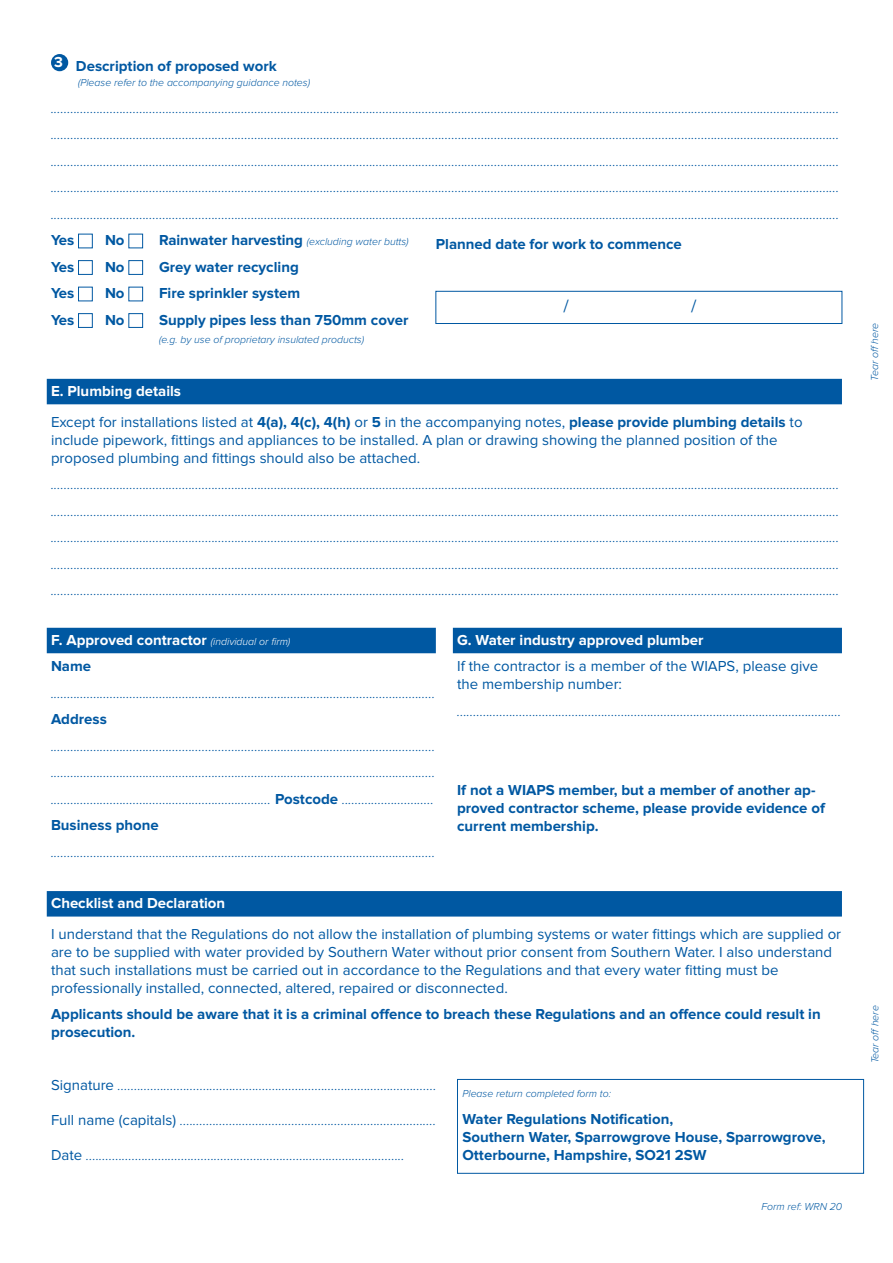
<style>
.page{position:relative;width:893px;height:1263px;background:#fff}
.page>*{position:absolute;margin:0;border:0;box-sizing:border-box;transform-origin:0 0}
.t1{font:18px "Proxima Nova";color:#0058a2}
.t2{font:italic 300 15px/26.5px "Proxima Nova";color:#0058a2;text-align:justify}
.t3{font:15px/18px "Proxima Nova";color:#0058a2}
.t4{font:700 15px/18px "Proxima Nova";color:#0058a2}
.t5{font:700 15px/26.5px "Proxima Nova";color:#fff}
.t6{font:italic 300 10.5px "Proxima Nova";color:#0058a2}
.s1{font-weight:700;font-style:normal;font-size:15px}
.s2{font-weight:700;color:#fff}
.s3{font-weight:700}
.s4{font-weight:300;font-style:italic;font-size:10.5px}
.s5{color:#0058a2}
.s6{font-weight:700;font-style:normal}
.s7{font-weight:400;font-style:normal}
</style>
<div class="page">
<div style="left:47px;top:379px;width:795px;height:25px;background:#0058a2"></div>
<div style="left:51px;top:54px;width:17px;height:17px;background:#0058a2;border-radius:50%"></div>
<div style="left:78px;top:234px;width:15px;height:14px;border:1px solid #0058a2"></div>
<div style="left:128px;top:234px;width:15px;height:14px;border:1px solid #0058a2"></div>
<div style="left:78px;top:260px;width:15px;height:15px;border:1px solid #0058a2"></div>
<div style="left:128px;top:260px;width:15px;height:15px;border:1px solid #0058a2"></div>
<div style="left:78px;top:287px;width:15px;height:14px;border:1px solid #0058a2"></div>
<div style="left:128px;top:287px;width:15px;height:14px;border:1px solid #0058a2"></div>
<div style="left:78px;top:313px;width:15px;height:15px;border:1px solid #0058a2"></div>
<div style="left:128px;top:313px;width:15px;height:15px;border:1px solid #0058a2"></div>
<div style="left:47px;top:628px;width:389px;height:25px;background:#0058a2"></div>
<div style="left:453px;top:628px;width:389px;height:25px;background:#0058a2"></div>
<div style="left:47px;top:891px;width:795px;height:25px;background:#0058a2"></div>
<div style="left:435px;top:291px;width:407px;height:33px;border:1px solid #0058a2"></div>
<div style="left:457px;top:1079px;width:407px;height:95px;border:1px solid #0058a2"></div>
<p class="t4" style="left:54px;top:58px;width:224px"><sup>3</sup> Description of proposed work</p>
<p class="t6" style="left:78px;top:78px;width:234px">(Please refer to the accompanying guidance notes)</p>
<p class="t2" style="left:51px;top:95px;width:790px">................................................................................................................................................................................................................................................ ................................................................................................................................................................................................................................................ ................................................................................................................................................................................................................................................ ................................................................................................................................................................................................................................................ ................................................................................................................................................................................................................................................</p>
<p class="t4" style="left:51px;top:232px;width:25px">Yes</p>
<p class="t4" style="left:105px;top:232px;width:21px">No</p>
<p class="t6" style="left:159px;top:237px;width:251px"><span class="s1">Rainwater harvesting</span> (excluding water butts)</p>
<p class="t4" style="left:51px;top:258px;width:25px">Yes</p>
<p class="t4" style="left:105px;top:258px;width:21px">No</p>
<p class="t4" style="left:159px;top:258px;width:141px">Grey water recycling</p>
<p class="t4" style="left:51px;top:285px;width:25px">Yes</p>
<p class="t4" style="left:105px;top:285px;width:21px">No</p>
<p class="t4" style="left:159px;top:285px;width:143px">Fire sprinkler system</p>
<p class="t4" style="left:51px;top:311px;width:25px">Yes</p>
<p class="t4" style="left:105px;top:311px;width:21px">No</p>
<p class="t4" style="left:159px;top:311px;width:251px">Supply pipes less than 750mm cover</p>
<p class="t6" style="left:159px;top:334px;width:207px">(e.g. by use of proprietary insulated products)</p>
<p class="t4" style="left:436px;top:236px;width:248px">Planned date for work to commence</p>
<p class="t1" style="left:563px;top:297px;width:7px">/</p>
<p class="t1" style="left:691px;top:297px;width:7px">/</p>
<p class="t3" style="left:51px;top:376px;width:753px;line-height:30.8px"><span class="s2">E. Plumbing details<br></span>Except for installations listed at <span class="s3">4(a), 4(c), 4(h)</span> or <span class="s3">5</span> in the accompanying notes, <span class="s3">please provide plumbing details</span> to</p>
<p class="t3" style="left:51px;top:431px;width:728px">include pipework, fittings and appliances to be installed. A plan or drawing showing the planned position of the proposed plumbing and fittings should also be attached.</p>
<p class="t2" style="left:51px;top:471px;width:790px">................................................................................................................................................................................................................................................ ................................................................................................................................................................................................................................................ ................................................................................................................................................................................................................................................ ................................................................................................................................................................................................................................................ ................................................................................................................................................................................................................................................</p>
<p class="t5" style="left:51px;top:627px;width:241px">F. Approved contractor <span class="s4">(individual or firm)<br></span><span class="s5">Name</span></p>
<p class="t2" style="left:51px;top:680px;width:386px">.....................................................................................................................</p>
<p class="t4" style="left:51px;top:711px;width:57px">Address</p>
<p class="t2" style="left:51px;top:733px;width:386px">..................................................................................................................... ..................................................................................................................... ................................................................... <span class="s6">Postcode</span> ............................<br><span class="s6">Business phone</span></p>
<p class="t2" style="left:51px;top:839px;width:386px">.....................................................................................................................</p>
<p class="t5" style="left:457px;top:627px;width:248px">G. Water industry approved plumber</p>
<p class="t3" style="left:457px;top:658px;width:363px">If the contractor is a member of the WIAPS, please give the membership number:</p>
<p class="t2" style="left:457px;top:698px;width:386px">.....................................................................................................................</p>
<p class="t4" style="left:457px;top:782px;width:369px">If not a WIAPS member, but a member of another ap&shy;proved contractor scheme, please provide evidence of current membership.</p>
<p class="t5" style="left:51px;top:890px;width:176px">Checklist and Declaration</p>
<p class="t3" style="left:51px;top:925px;width:792px">I understand that the Regulations do not allow the installation of plumbing systems or water fittings which are supplied or are to be supplied with water provided by Southern Water without prior consent from Southern Water. I also understand that such installations must be carried out in accordance to the Regulations and that every water fitting must be professionally installed, connected, altered, repaired or disconnected.</p>
<p class="t4" style="left:51px;top:1006px;width:771px">Applicants should be aware that it is a criminal offence to breach these Regulations and an offence could result in prosecution.</p>
<p class="t2" style="left:51px;top:1073px;width:387px"><span class="s7">Signature</span> .................................................................................................</p>
<p class="t2" style="left:51px;top:1108px;width:387px"><span class="s7">Full name (capitals)</span> ..............................................................................</p>
<p class="t2" style="left:51px;top:1143px;width:355px"><span class="s7">Date</span> .................................................................................................</p>
<p class="t6" style="left:462px;top:1089px;width:150px">Please return completed form to:</p>
<p class="t4" style="left:462px;top:1110px;width:365px">Water Regulations Notification,<br>Southern Water, Sparrowgrove House, Sparrowgrove,<br>Otterbourne, Hampshire, SO21 2SW</p>
<p class="t6" style="left:761px;top:1202px;width:82px">Form ref: WRN 20</p>
<p class="t6" style="left:870px;top:381px;width:59px;rotate:-90deg">Tear off here</p>
<p class="t6" style="left:870px;top:1063px;width:59px;rotate:-90deg">Tear off here</p>
</div>
